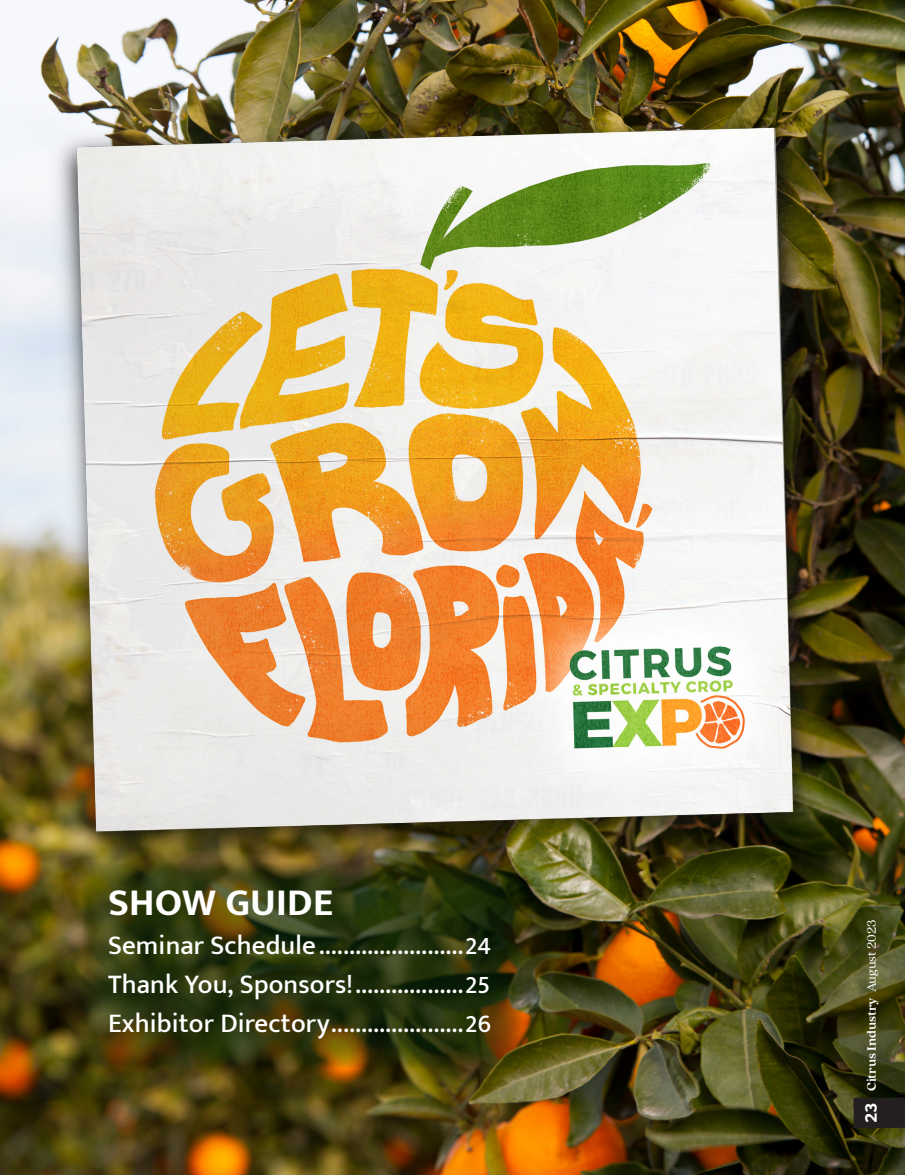
<style>
.page{position:relative;width:905px;height:1175px;background:#fff}
.page>*{position:absolute;margin:0;border:0;box-sizing:border-box;transform-origin:0 0}
.Exhibitor_Directory{font:700 39px "Mukta Mahee";letter-spacing:.005em;color:#fff}
.Exhibitor_Directory-2{font:500 27px "Mukta Mahee";letter-spacing:.005em;color:#fff}
.t1{font:600 16.5px "Gibson";color:#fff}
.t2{font:700 13.5px "Quincy CF";color:#fff}
.s1{font-weight:400}
</style>
<div class="page">
<img style="left:0;top:0;width:904px;height:1174px">
<img style="left:0;top:11px;width:904px;height:903px">
<div style="left:853px;top:1097px;width:51px;height:31px;background:#231f20"></div>
<svg style="left:82px;top:862px;width:441px;height:206px"></svg>
<p class="Exhibitor_Directory" style="left:108px;top:879px;width:226px">SHOW GUIDE</p>
<p class="Exhibitor_Directory-2" style="left:108px;top:929px;width:384px">Seminar Schedule........................24</p>
<p class="Exhibitor_Directory-2" style="left:108px;top:968px;width:384px">Thank You, Sponsors!..................25</p>
<p class="Exhibitor_Directory-2" style="left:108px;top:1007px;width:384px">Exhibitor Directory......................26</p>
<p class="t2" style="left:863px;top:1091px;width:173px;rotate:-90deg">Citrus Industry <span class="s1">August 2023</span></p>
<p class="t1" style="left:861px;top:1123px;width:22px;rotate:-90deg">23</p>
</div>
